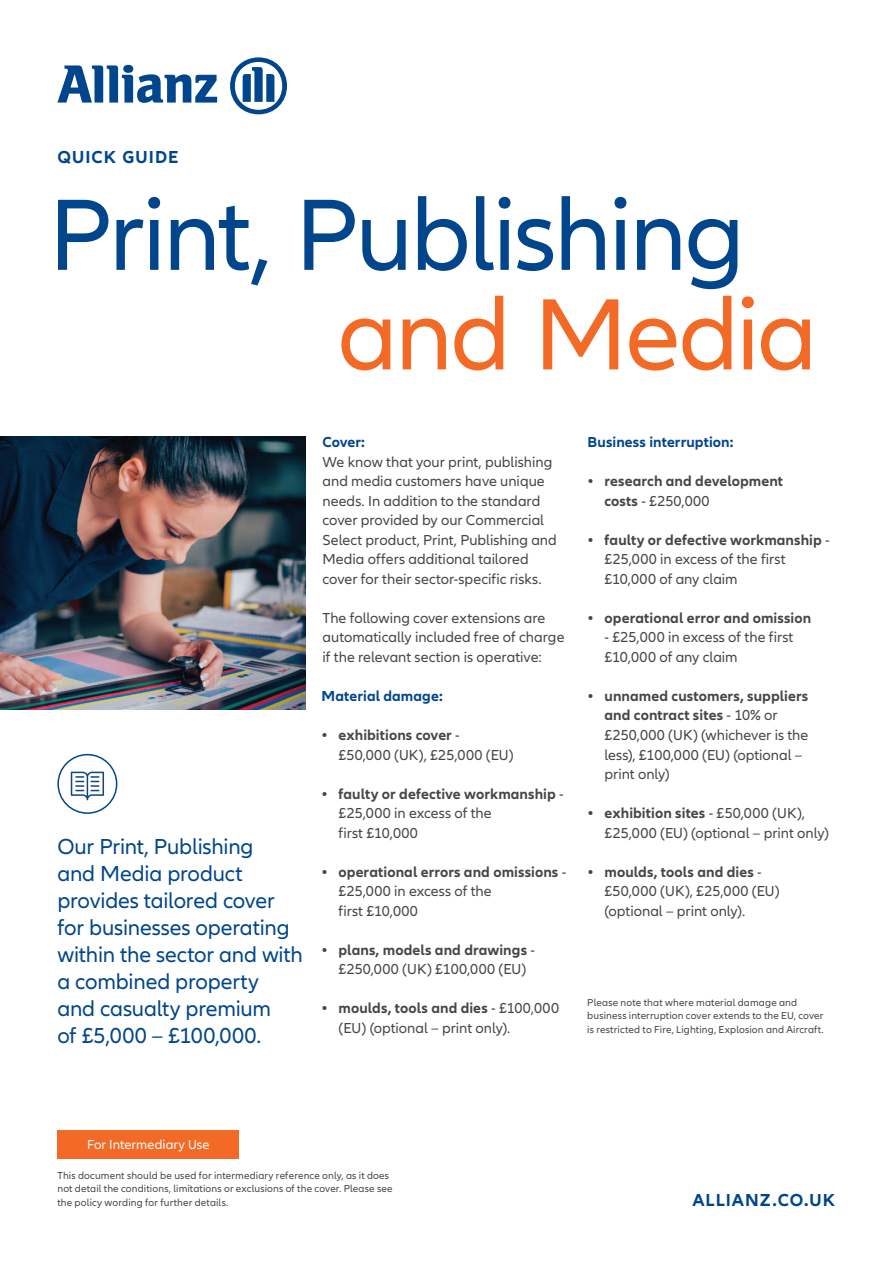
<style>
.page{position:relative;width:893px;height:1263px;background:#fff}
.page>*{position:absolute;margin:0;border:0;box-sizing:border-box;transform-origin:0 0}
.t1{font:105px "Allianz Neo";letter-spacing:-.025em;color:#01468c}
.t2{font:105px "Allianz Neo";letter-spacing:-.025em;color:#f36a27}
.t3{font:22.5px/27px "Allianz Neo";letter-spacing:-.005em;color:#01468c}
.t4{font:700 18px "Allianz Neo";letter-spacing:.06em;color:#01468c}
.t5{font:15px/19.5px "Allianz Neo";color:#454647}
.t6{font:700 15px/19.5px "Allianz Neo";letter-spacing:.005em;color:#454647}
.t7{font:700 15px "Allianz Neo";letter-spacing:.005em;color:#01468c}
.t8{font:13.5px "Allianz Neo";letter-spacing:.005em;color:#fff}
.t9{font:10.5px/13.5px "Allianz Neo";letter-spacing:.015em;color:#454647}
.s1{font-weight:700}
.s2{font-weight:400}
</style>
<div class="page">
<img style="left:0;top:436px;width:305px;height:273px">
<svg style="left:57px;top:65px;width:160px;height:38px"></svg>
<svg style="left:230px;top:57px;width:57px;height:57px"></svg>
<div style="left:57px;top:754px;width:60px;height:60px;border:2px solid #01468c;border-radius:50%"></div>
<div style="left:57px;top:1130px;width:182px;height:29px;background:#f36a27"></div>
<svg style="left:71px;top:772px;width:33px;height:28px"></svg>
<p class="t4" style="left:57px;top:146px;width:123px">QUICK GUIDE</p>
<h1 class="t1" style="left:49px;top:175px;width:698px">Print, Publishing</h1>
<h1 class="t2" style="left:338px;top:275px;width:481px">and Media</h1>
<h2 class="t3" style="left:57px;top:834px;width:247px">Our Print, Publishing<br>and Media product provides tailored cover for businesses operating within the sector and with a combined property<br>and casualty premium<br>of £5,000 – £100,000.</h2>
<p class="t7" style="left:322px;top:434px;width:44px">Cover:</p>
<p class="t5" style="left:322px;top:453px;width:236px">We know that your print, publishing and media customers have unique needs. In addition to the standard cover provided by our Commercial Select product, Print, Publishing and Media offers additional tailored cover for their sector-specific risks.</p>
<p class="t5" style="left:322px;top:609px;width:244px">The following cover extensions are automatically included free of charge if the relevant section is operative:</p>
<p class="t7" style="left:321px;top:687px;width:123px">Material damage:</p>
<p class="t5" style="left:338px;top:726px;width:177px;text-indent:-17px"><span class="s1">• exhibitions cover</span> - £50,000 (UK), £25,000 (EU)</p>
<p class="t5" style="left:338px;top:784px;width:227px;text-indent:-17px"><span class="s1">• faulty or defective workmanship</span> - £25,000 in excess of the<br>first £10,000</p>
<p class="t5" style="left:338px;top:862px;width:229px;text-indent:-17px"><span class="s1">• operational errors and omissions</span> - £25,000 in excess of the<br>first £10,000</p>
<p class="t5" style="left:321px;top:940px;width:215px;text-align:center"><span class="s1">• plans, models and drawings</span> - £250,000 (UK) £100,000 (EU)</p>
<p class="t5" style="left:338px;top:999px;width:222px;text-indent:-17px"><span class="s1">• moulds, tools and dies</span> - £100,000 (EU) (optional – print only).</p>
<p class="t7" style="left:587px;top:434px;width:147px">Business interruption:</p>
<p class="t6" style="left:604px;top:472px;width:180px;text-indent:-17px">• research and development costs <span class="s2">- £250,000</span></p>
<p class="t5" style="left:605px;top:531px;width:227px;text-indent:-17px"><span class="s1">• faulty or defective workmanship</span> - £25,000 in excess of the first £10,000 of any claim</p>
<p class="t6" style="left:587px;top:608px;width:225px">• operational error and omission</p>
<p class="t5" style="left:605px;top:628px;width:190px">- £25,000 in excess of the first £10,000 of any claim</p>
<p class="t5" style="left:605px;top:687px;width:205px;text-indent:-17px"><span class="s1">• unnamed customers, suppliers and contract sites</span> - 10% or £250,000 (UK) (whichever is the less), £100,000 (EU) (optional – print only)</p>
<p class="t5" style="left:605px;top:804px;width:226px;text-indent:-17px"><span class="s1">• exhibition sites</span> - £50,000 (UK), £25,000 (EU) (optional – print only)</p>
<p class="t5" style="left:605px;top:862px;width:177px;text-indent:-17px"><span class="s1">• moulds, tools and dies</span> - £50,000 (UK), £25,000 (EU) (optional – print only).</p>
<p class="t9" style="left:587px;top:995px;width:238px">Please note that where material damage and business interruption cover extends to the EU, cover is restricted to Fire, Lighting, Explosion and Aircraft.</p>
<p class="t8" style="left:87px;top:1137px;width:124px">For Intermediary Use</p>
<p class="t9" style="left:57px;top:1168px;width:337px">This document should be used for intermediary reference only, as it does not detail the conditions, limitations or exclusions of the cover. Please see the policy wording for further details.</p>
<p class="t4" style="left:692px;top:1189px;width:144px">ALLIANZ.CO.UK</p>
</div>
